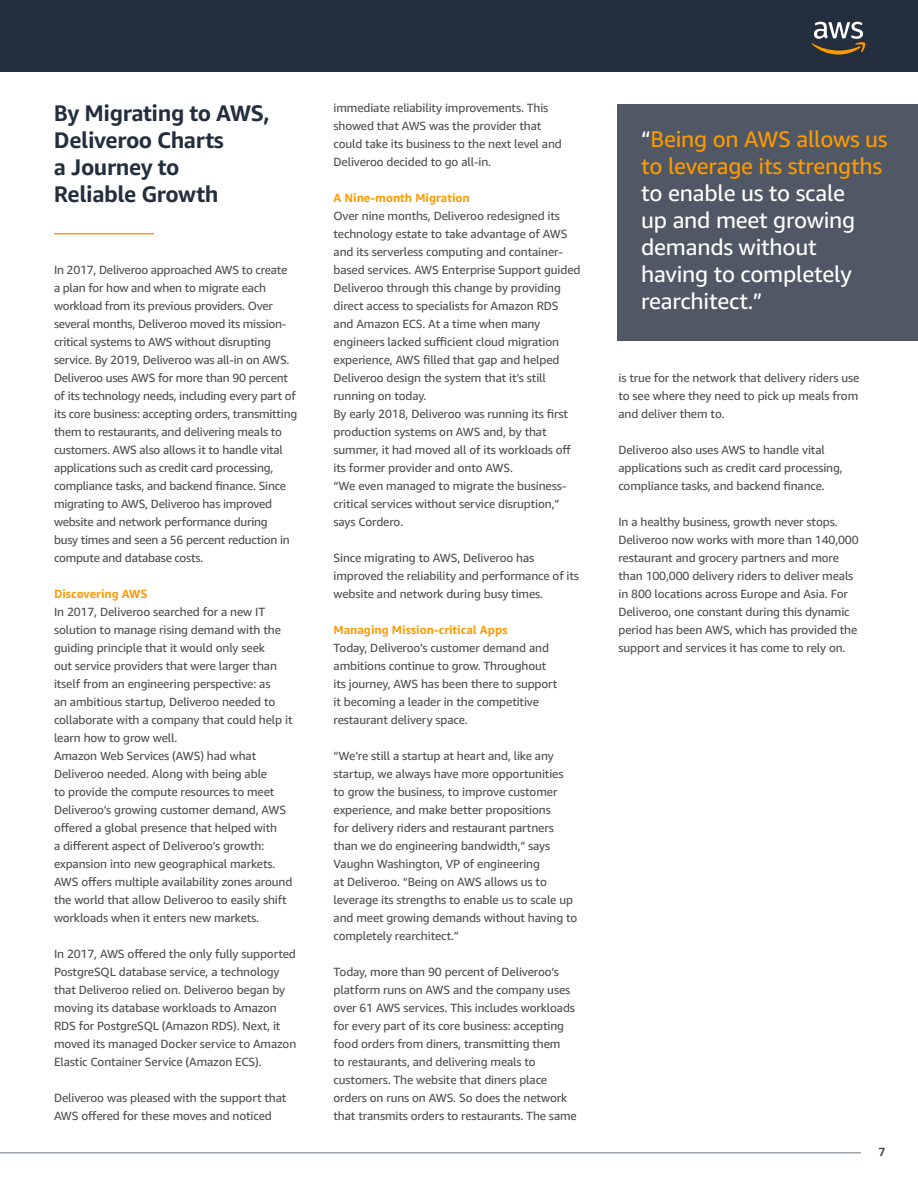
<style>
.page{position:relative;width:918px;height:1188px;background:#fff}
.page>*{position:absolute;margin:0;border:0;box-sizing:border-box;transform-origin:0 0}
.t1{font:22.5px/27px "Amazon Ember";letter-spacing:-.01em;color:#fff}
.t2{font:700 22.5px/27px "Amazon Ember";letter-spacing:-.02em;color:#232f3e}
.t3{font:22.5px/27px "Amazon Ember";letter-spacing:-.01em;color:#f90}
.t4{font:11.85px/18px "Amazon Ember";letter-spacing:-.01em;color:#4d4d4d}
.t5{font:700 11.85px "Amazon Ember";color:#f90}
.t6{font:700 11.85px "Amazon Ember";color:#4d4d4d}
.s1{color:#fff}
</style>
<div class="page">
<div style="left:617px;top:104px;width:301px;height:236px;background:#4f5864"></div>
<hr style="left:54px;top:233px;width:100px;height:1px;background:#f90">
<div style="left:0;top:0;width:918px;height:72px;background:#232f3e"></div>
<svg style="left:811px;top:22px;width:55px;height:33px"></svg>
<hr style="left:0;top:1153px;width:861px;height:1px;background:#232f3e">
<h1 class="t2" style="left:54px;top:100px;width:218px">By Migrating to AWS,<br>Deliveroo Charts<br>a Journey to<br>Reliable Growth</h1>
<p class="t4" style="left:54px;top:261px;width:245px">In 2017, Deliveroo approached AWS to create<br>a plan for how and when to migrate each workload from its previous providers. Over several months, Deliveroo moved its mission&shy;critical systems to AWS without disrupting service. By 2019, Deliveroo was all-in on AWS.<br>Deliveroo uses AWS for more than 90 percent of its technology needs, including every part of its core business: accepting orders, transmitting them to restaurants, and delivering meals to customers. AWS also allows it to handle vital applications such as credit card processing, compliance tasks, and backend finance. Since migrating to AWS, Deliveroo has improved website and network performance during<br>busy times and seen a 56 percent reduction in compute and database costs.</p>
<p class="t5" style="left:54px;top:587px;width:95px">Discovering AWS</p>
<p class="t4" style="left:54px;top:603px;width:240px">In 2017, Deliveroo searched for a new IT solution to manage rising demand with the guiding principle that it would only seek<br>out service providers that were larger than itself from an engineering perspective: as<br>an ambitious startup, Deliveroo needed to collaborate with a company that could help it learn how to grow well.<br>Amazon Web Services (AWS) had what Deliveroo needed. Along with being able<br>to provide the compute resources to meet Deliveroo’s growing customer demand, AWS offered a global presence that helped with<br>a different aspect of Deliveroo’s growth: expansion into new geographical markets.<br>AWS offers multiple availability zones around the world that allow Deliveroo to easily shift workloads when it enters new markets.</p>
<p class="t4" style="left:54px;top:945px;width:244px">In 2017, AWS offered the only fully supported PostgreSQL database service, a technology that Deliveroo relied on. Deliveroo began by moving its database workloads to Amazon RDS for PostgreSQL (Amazon RDS). Next, it moved its managed Docker service to Amazon Elastic Container Service (Amazon ECS).</p>
<p class="t4" style="left:54px;top:1089px;width:234px">Deliveroo was pleased with the support that<br>AWS offered for these moves and noticed</p>
<p class="t4" style="left:334px;top:99px;width:230px">immediate reliability improvements. This showed that AWS was the provider that could take its business to the next level and Deliveroo decided to go all-in.</p>
<p class="t5" style="left:334px;top:191px;width:138px">A Nine-month Migration</p>
<p class="t4" style="left:334px;top:207px;width:248px">Over nine months, Deliveroo redesigned its technology estate to take advantage of AWS and its serverless computing and container&shy;based services. AWS Enterprise Support guided Deliveroo through this change by providing direct access to specialists for Amazon RDS and Amazon ECS. At a time when many engineers lacked sufficient cloud migration experience, AWS filled that gap and helped Deliveroo design the system that it’s still running on today.<br>By early 2018, Deliveroo was running its first production systems on AWS and, by that summer, it had moved all of its workloads off its former provider and onto AWS.<br>“We even managed to migrate the business&shy;critical services without service disruption,” says Cordero.</p>
<p class="t4" style="left:334px;top:549px;width:247px">Since migrating to AWS, Deliveroo has improved the reliability and performance of its website and network during busy times.</p>
<p class="t5" style="left:334px;top:623px;width:176px">Managing Mission-critical Apps</p>
<p class="t4" style="left:334px;top:639px;width:225px">Today, Deliveroo’s customer demand and ambitions continue to grow. Throughout its journey, AWS has been there to support it becoming a leader in the competitive restaurant delivery space.</p>
<p class="t4" style="left:334px;top:747px;width:245px">“We’re still a startup at heart and, like any startup, we always have more opportunities to grow the business, to improve customer experience, and make better propositions<br>for delivery riders and restaurant partners than we do engineering bandwidth,” says Vaughn Washington, VP of engineering<br>at Deliveroo. “Being on AWS allows us to leverage its strengths to enable us to scale up and meet growing demands without having to completely rearchitect.”</p>
<p class="t4" style="left:334px;top:963px;width:245px">Today, more than 90 percent of Deliveroo’s platform runs on AWS and the company uses over 61 AWS services. This includes workloads for every part of its core business: accepting food orders from diners, transmitting them<br>to restaurants, and delivering meals to customers. The website that diners place orders on runs on AWS. So does the network that transmits orders to restaurants. The same</p>
<h1 class="t3" style="left:641px;top:126px;width:248px"><span class="s1">“</span>Being on AWS allows us to leverage its strengths</h1>
<h1 class="t1" style="left:641px;top:180px;width:216px">to enable us to scale up and meet growing demands without having to completely rearchitect.”</h1>
<p class="t4" style="left:618px;top:369px;width:242px;text-align:justify">is true for the network that delivery riders use to see where they need to pick up meals from and deliver them to.</p>
<p class="t4" style="left:618px;top:441px;width:226px">Deliveroo also uses AWS to handle vital applications such as credit card processing, compliance tasks, and backend finance.</p>
<p class="t4" style="left:618px;top:513px;width:242px">In a healthy business, growth never stops.<br>Deliveroo now works with more than 140,000 restaurant and grocery partners and more than 100,000 delivery riders to deliver meals in 800 locations across Europe and Asia. For Deliveroo, one constant during this dynamic period has been AWS, which has provided the support and services it has come to rely on.</p>
<p class="t6" style="left:878px;top:1145px;width:8px">7</p>
</div>
